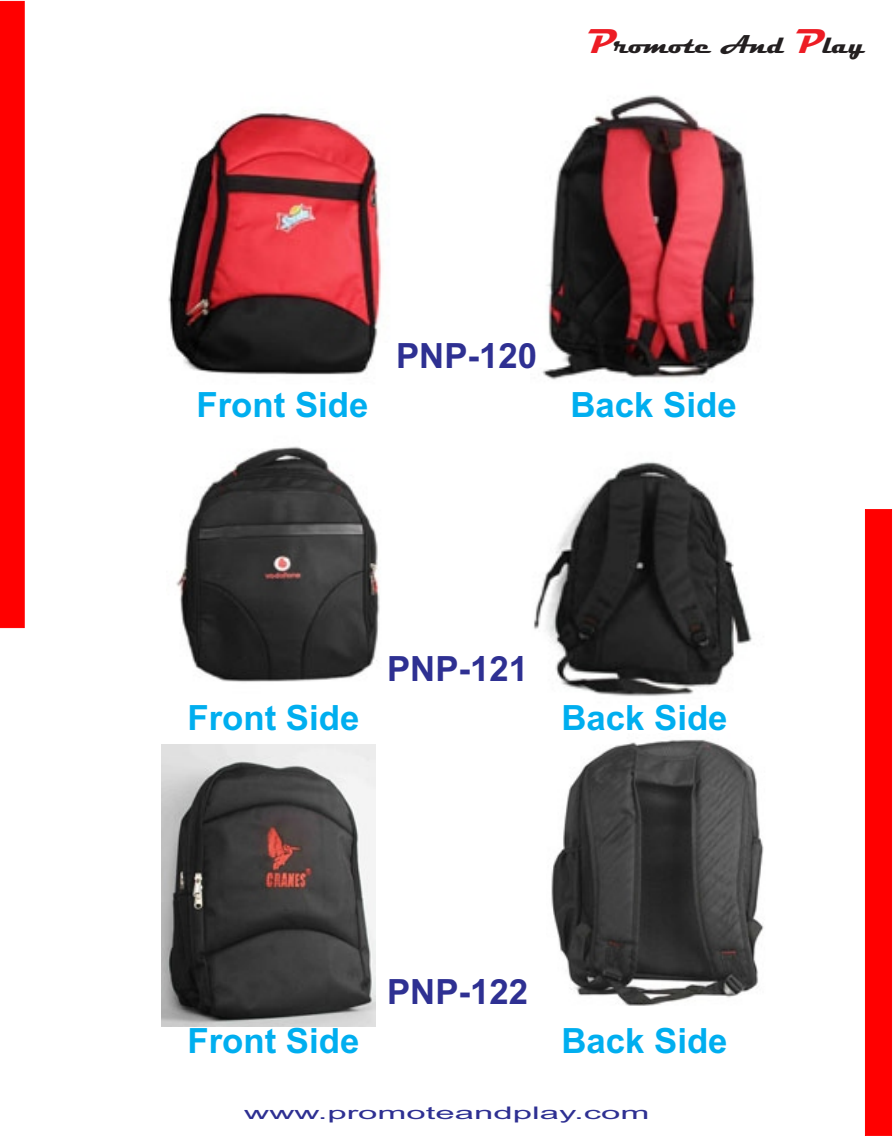
<style>
.page{position:relative;width:893px;height:1136px;background:#fff}
.page>*{position:absolute;margin:0;border:0;box-sizing:border-box;transform-origin:0 0}
.t1{font:700 34.8px "Arial";color:#00aeef}
.t2{font:700 34.8px "Arial";color:#2e3092}
.t3{font:700 26.1px "Magneto";color:#231f20}
.t4{font:17.4px "Arial";color:#2e3092;scale:2 1}
.s1{font-size:34.8px;color:#ed1c24}
</style>
<div class="page">
<img style="left:176px;top:446px;width:204px;height:236px">
<img style="left:542px;top:95px;width:213px;height:285px">
<img style="left:168px;top:111px;width:213px;height:264px">
<img style="left:534px;top:461px;width:218px;height:235px">
<img style="left:161px;top:744px;width:215px;height:282px">
<img style="left:551px;top:739px;width:213px;height:267px">
<div style="left:0;top:1px;width:25px;height:627px;background:#f00"></div>
<div style="left:865px;top:509px;width:27px;height:626px;background:#f00"></div>
<p class="t3" style="left:586px;top:32px;width:281px"><span class="s1">P</span>romote And <span class="s1">P</span>lay</p>
<p class="t2" style="left:396px;top:342px;width:143px">PNP-120</p>
<p class="t1" style="left:197px;top:391px;width:173px">Front Side</p>
<p class="t1" style="left:570px;top:391px;width:168px">Back Side</p>
<p class="t2" style="left:387px;top:655px;width:143px">PNP-121</p>
<p class="t1" style="left:187px;top:704px;width:173px">Front Side</p>
<p class="t1" style="left:561px;top:704px;width:168px">Back Side</p>
<p class="t2" style="left:387px;top:978px;width:143px">PNP-122</p>
<p class="t1" style="left:187px;top:1027px;width:173px">Front Side</p>
<p class="t1" style="left:561px;top:1027px;width:168px">Back Side</p>
<p class="t4" style="left:244px;top:1105px;width:204px">www.promoteandplay.com</p>
</div>
